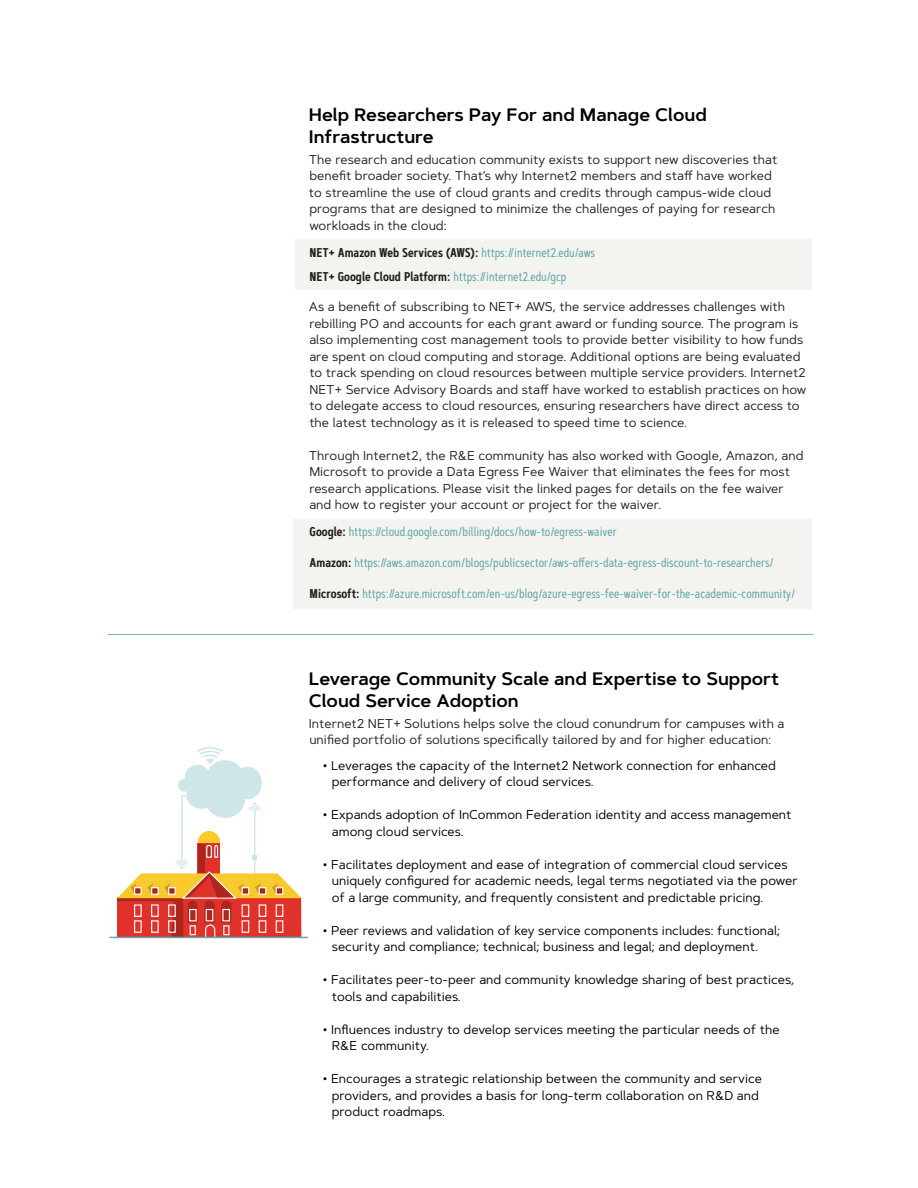
<style>
.page{position:relative;width:918px;height:1188px;background:#fff}
.page>*{position:absolute;margin:0;border:0;box-sizing:border-box;transform-origin:0 0}
.t1{font:600 18px/21.6px "Artegra Sans";color:#000}
.t2{font:12.75px/16.5px "Artegra Sans";color:#231f20}
.t3{font:12.75px/16.5px "Artegra Sans";color:#000}
.t4{font:12.75px "Artegra Sans Condensed";color:#66a5ab}
.t5{font:600 12.75px/24.3px "Artegra Sans Condensed";color:#231f20}
.s1{font-weight:400;color:#66a5ab}
.s2{font-weight:600;color:#231f20}
</style>
<div class="page">
<div style="left:295px;top:239px;width:517px;height:51px;background:#f3f4ef"></div>
<div style="left:293px;top:520px;width:519px;height:89px;background:#f3f4ef"></div>
<hr style="left:108px;top:634px;width:705px;height:1px;background:#71b6bc">
<svg style="left:117px;top:747px;width:185px;height:192px"></svg>
<div style="left:276px;top:887px;width:7px;height:8px;border:1px solid #fff"></div>
<hr style="left:109px;top:937px;width:199px;height:1px;background:#66a5ab">
<h1 class="t1" style="left:309px;top:104px;width:400px">Help Researchers Pay For and Manage Cloud<br>Infrastructure</h1>
<p class="t2" style="left:309px;top:151px;width:470px">The research and education community exists to support new discoveries that benefit broader society. That’s why Internet2 members and staff have worked to streamline the use of cloud grants and credits through campus-wide cloud programs that are designed to minimize the challenges of paying for research workloads in the cloud:</p>
<p class="t5" style="left:310px;top:240px;width:287px">NET+ Amazon Web Services (AWS): <span class="s1">https://internet2.edu/aws<br></span>NET+ Google Cloud Platform: <span class="s1">https://internet2.edu/gcp</span></p>
<p class="t2" style="left:309px;top:298px;width:499px">As a benefit of subscribing to NET+ AWS, the service addresses challenges with rebilling PO and accounts for each grant award or funding source. The program is also implementing cost management tools to provide better visibility to how funds are spent on cloud computing and storage. Additional options are being evaluated to track spending on cloud resources between multiple service providers. Internet2<br>NET+ Service Advisory Boards and staff have worked to establish practices on how to delegate access to cloud resources, ensuring researchers have direct access to the latest technology as it is released to speed time to science.</p>
<p class="t2" style="left:309px;top:447px;width:496px">Through Internet2, the R&amp;E community has also worked with Google, Amazon, and Microsoft to provide a Data Egress Fee Waiver that eliminates the fees for most research applications. Please visit the linked pages for details on the fee waiver and how to register your account or project for the waiver.</p>
<p class="t4" style="left:310px;top:523px;width:309px"><span class="s2">Google:</span> https://cloud.google.com/billing/docs/how-to/egress-waiver</p>
<p class="t4" style="left:310px;top:554px;width:466px"><span class="s2">Amazon:</span> https://aws.amazon.com/blogs/publicsector/aws-offers-data-egress-discount-to-researchers/</p>
<p class="t4" style="left:310px;top:584px;width:487px"><span class="s2">Microsoft:</span> https://azure.microsoft.com/en-us/blog/azure-egress-fee-waiver-for-the-academic-community/</p>
<h1 class="t1" style="left:309px;top:668px;width:472px">Leverage Community Scale and Expertise to Support<br>Cloud Service Adoption</h1>
<p class="t2" style="left:309px;top:715px;width:477px">Internet2 NET+ Solutions helps solve the cloud conundrum for campuses with a unified portfolio of solutions specifically tailored by and for higher education:</p>
<p class="t3" style="left:332px;top:757px;width:446px;text-indent:-9px">• Leverages the capacity of the Internet2 Network connection for enhanced performance and delivery of cloud services.</p>
<p class="t3" style="left:332px;top:806px;width:461px;text-indent:-9px">• Expands adoption of InCommon Federation identity and access management among cloud services.</p>
<p class="t3" style="left:332px;top:856px;width:467px;text-indent:-9px">• Facilitates deployment and ease of integration of commercial cloud services uniquely configured for academic needs, legal terms negotiated via the power of a large community, and frequently consistent and predictable pricing.</p>
<p class="t3" style="left:332px;top:922px;width:450px;text-indent:-9px">• Peer reviews and validation of key service components includes: functional; security and compliance; technical; business and legal; and deployment.</p>
<p class="t3" style="left:332px;top:971px;width:464px;text-indent:-9px">• Facilitates peer-to-peer and community knowledge sharing of best practices, tools and capabilities.</p>
<p class="t3" style="left:332px;top:1021px;width:449px;text-indent:-9px">• Influences industry to develop services meeting the particular needs of the<br>R&amp;E community.</p>
<p class="t3" style="left:332px;top:1070px;width:432px;text-indent:-9px">• Encourages a strategic relationship between the community and service providers, and provides a basis for long-term collaboration on R&amp;D and product roadmaps.</p>
</div>
